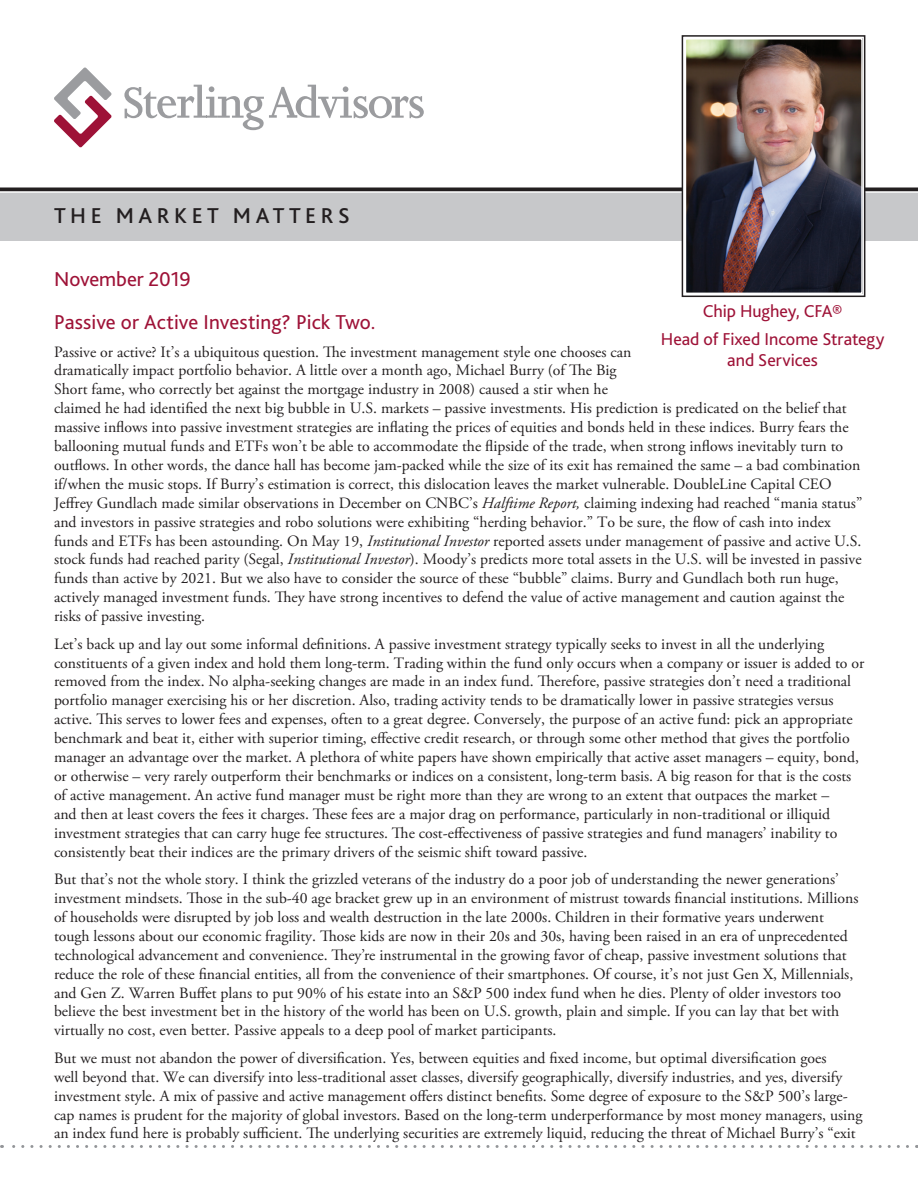
<style>
.page{position:relative;width:918px;height:1188px;background:#fff}
.page>*{position:absolute;margin:0;border:0;box-sizing:border-box;transform-origin:0 0}
.t1{font:500 22.5px "Bliss 2";letter-spacing:.2em;color:#231f20}
.t2{font:21px/43.2px "Bliss 2";color:#9e1237}
.t3{font:18px/27.5px "Bliss 2";letter-spacing:-.005em;color:#9e1237;text-align:center}
.t4{font:15.75px/18.9px "Adobe Garamond Pro";color:#231f20}
.s1{font-style:italic}
.s2{font-weight:500}
</style>
<div class="page">
<div style="left:0;top:193px;width:918px;height:48px;background:#c7c8ca"></div>
<hr style="left:0;top:188px;width:918px;height:4px;background:#231f20">
<hr style="left:0;top:191px;width:918px;height:2px;background:#fff">
<svg style="left:2px;top:1145px;width:906px;height:3px"></svg>
<div style="left:682px;top:35px;width:183px;height:262px;border:2px solid #231f20"></div>
<img style="left:688px;top:41px;width:172px;height:250px">
<div style="left:685px;top:38px;width:178px;height:256px;border:2px solid #fff"></div>
<svg style="left:54px;top:68px;width:58px;height:79px"></svg>
<svg style="left:124px;top:85px;width:300px;height:45px"></svg>
<h1 class="t1" style="left:54px;top:201px;width:297px">THE MARKET MATTERS</h1>
<h2 class="t2" style="left:54px;top:257px;width:323px">November 2019<br>Passive or Active Investing? Pick Two.</h2>
<p class="t4" style="left:54px;top:343px;width:810px">Passive or active? It’s a ubiquitous question. The investment management style one chooses can<br>dramatically impact portfolio behavior. A little over a month ago, Michael Burry (of The Big<br>Short fame, who correctly bet against the mortgage industry in 2008) caused a stir when he<br>claimed he had identified the next big bubble in U.S. markets – passive investments. His prediction is predicated on the belief that massive inflows into passive investment strategies are inflating the prices of equities and bonds held in these indices. Burry fears the ballooning mutual funds and ETFs won’t be able to accommodate the flipside of the trade, when strong inflows inevitably turn to outflows. In other words, the dance hall has become jam-packed while the size of its exit has remained the same – a bad combination if/when the music stops. If Burry’s estimation is correct, this dislocation leaves the market vulnerable. DoubleLine Capital CEO Jeffrey Gundlach made similar observations in December on CNBC’s <span class="s1">Halftime Report,</span> claiming indexing had reached “mania status” and investors in passive strategies and robo solutions were exhibiting “herding behavior.” To be sure, the flow of cash into index funds and ETFs has been astounding. On May 19, <span class="s1">Institutional Investor</span> reported assets under management of passive and active U.S. stock funds had reached parity (Segal, <span class="s1">Institutional Investor</span>). Moody’s predicts more total assets in the U.S. will be invested in passive funds than active by 2021. But we also have to consider the source of these “bubble” claims. Burry and Gundlach both run huge, actively managed investment funds. They have strong incentives to defend the value of active management and caution against the risks of passive investing.</p>
<p class="t4" style="left:54px;top:635px;width:812px">Let’s back up and lay out some informal definitions. A passive investment strategy typically seeks to invest in all the underlying constituents of a given index and hold them long-term. Trading within the fund only occurs when a company or issuer is added to or removed from the index. No alpha-seeking changes are made in an index fund. Therefore, passive strategies don’t need a traditional portfolio manager exercising his or her discretion. Also, trading activity tends to be dramatically lower in passive strategies versus active. This serves to lower fees and expenses, often to a great degree. Conversely, the purpose of an active fund: pick an appropriate benchmark and beat it, either with superior timing, effective credit research, or through some other method that gives the portfolio manager an advantage over the market. A plethora of white papers have shown empirically that active asset managers – equity, bond, or otherwise – very rarely outperform their benchmarks or indices on a consistent, long-term basis. A big reason for that is the costs of active management. An active fund manager must be right more than they are wrong to an extent that outpaces the market –<br>and then at least covers the fees it charges. These fees are a major drag on performance, particularly in non-traditional or illiquid investment strategies that can carry huge fee structures. The cost-effectiveness of passive strategies and fund managers’ inability to consistently beat their indices are the primary drivers of the seismic shift toward passive.</p>
<p class="t4" style="left:54px;top:870px;width:806px">But that’s not the whole story. I think the grizzled veterans of the industry do a poor job of understanding the newer generations’ investment mindsets. Those in the sub-40 age bracket grew up in an environment of mistrust towards financial institutions. Millions of households were disrupted by job loss and wealth destruction in the late 2000s. Children in their formative years underwent tough lessons about our economic fragility. Those kids are now in their 20s and 30s, having been raised in an era of unprecedented technological advancement and convenience. They’re instrumental in the growing favor of cheap, passive investment solutions that reduce the role of these financial entities, all from the convenience of their smartphones. Of course, it’s not just Gen X, Millennials, and Gen Z. Warren Buffet plans to put 90% of his estate into an S&amp;P 500 index fund when he dies. Plenty of older investors too believe the best investment bet in the history of the world has been on U.S. growth, plain and simple. If you can lay that bet with virtually no cost, even better. Passive appeals to a deep pool of market participants.</p>
<p class="t4" style="left:54px;top:1049px;width:810px">But we must not abandon the power of diversification. Yes, between equities and fixed income, but optimal diversification goes<br>well beyond that. We can diversify into less-traditional asset classes, diversify geographically, diversify industries, and yes, diversify investment style. A mix of passive and active management offers distinct benefits. Some degree of exposure to the S&amp;P 500’s large&shy;cap names is prudent for the majority of global investors. Based on the long-term underperformance by most money managers, using an index fund here is probably sufficient. The underlying securities are extremely liquid, reducing the threat of Michael Burry’s “exit</p>
<p class="t3" style="left:661px;top:297px;width:225px">Chip Hughey, CFA<span class="s2">®<br></span>Head of Fixed Income Strategy</p>
<p class="t3" style="left:727px;top:346px;width:92px">and Services</p>
</div>
